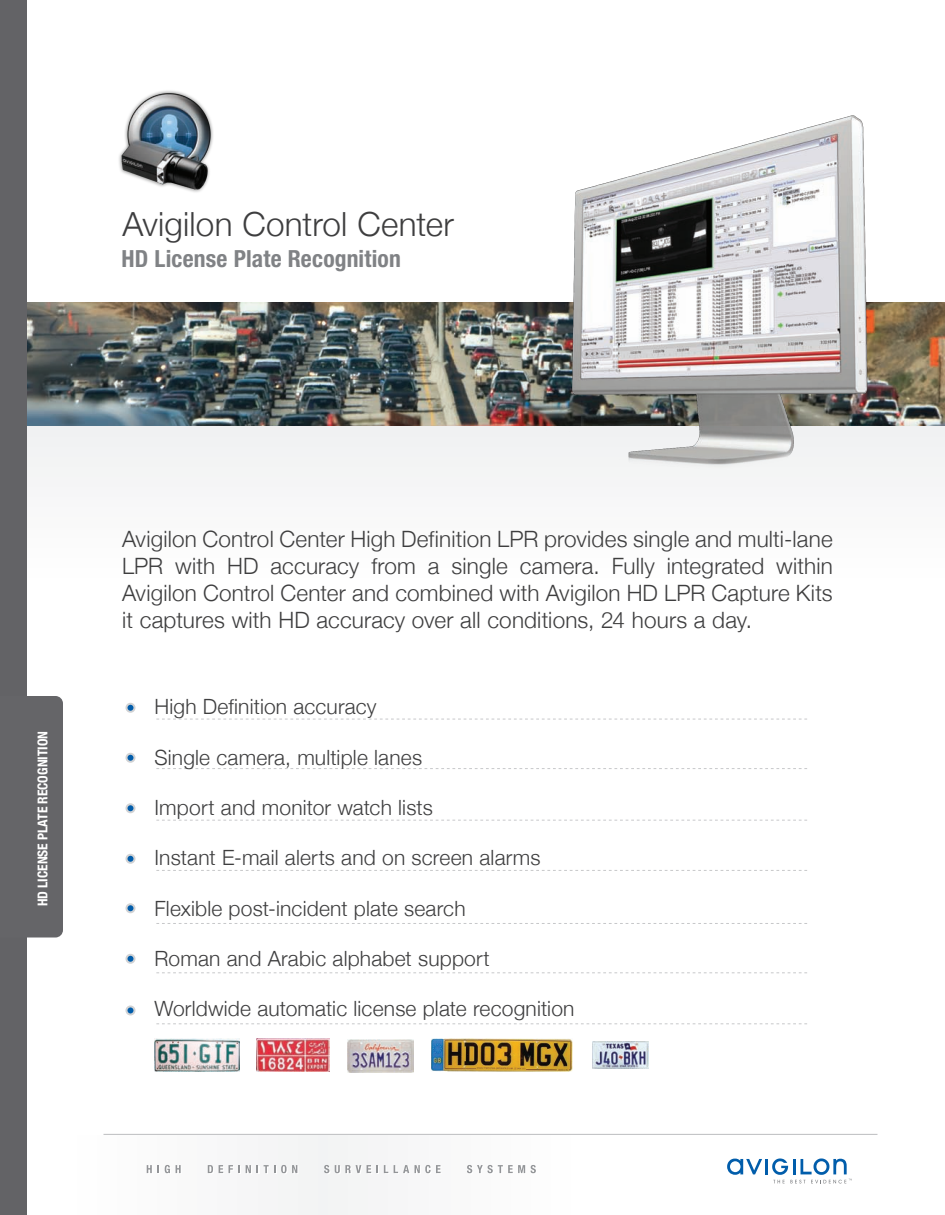
<style>
.page{position:relative;width:945px;height:1215px;background:#fff}
.page>*{position:absolute;margin:0;border:0;box-sizing:border-box;transform-origin:0 0}
.t1{font:300 33.3px "Helvetica Neue";letter-spacing:.005em;color:#3e3e3f}
.t2{font:700 condensed 23.7px "Helvetica Neue";letter-spacing:.005em;color:#808285}
.t3{font:300 22.5px/27px "Helvetica Neue";letter-spacing:.01em;color:#3e3e3f;text-align:justify}
.t4{font:300 21px "Helvetica Neue";letter-spacing:.01em;color:#3e3e3f}
.t5{font:700 condensed 13.5px "Helvetica Neue";color:#fff}
</style>
<div class="page">
<img style="left:27px;top:302px;width:918px;height:125px">
<div style="left:0;top:427px;width:945px;height:186px;background:#fafafa"></div>
<img style="left:524px;top:116px;width:390px;height:351px">
<svg style="left:156px;top:719px;width:651px;height:1px"></svg>
<svg style="left:156px;top:768px;width:651px;height:1px"></svg>
<svg style="left:156px;top:820px;width:651px;height:1px"></svg>
<svg style="left:156px;top:870px;width:651px;height:1px"></svg>
<svg style="left:156px;top:923px;width:651px;height:1px"></svg>
<svg style="left:156px;top:972px;width:651px;height:1px"></svg>
<svg style="left:156px;top:1023px;width:651px;height:1px"></svg>
<div style="left:126px;top:704px;width:8px;height:8px;background:#015dab;border-radius:50%"></div>
<div style="left:125px;top:703px;width:10px;height:10px;border:2px solid #d1d2d4;border-radius:50%"></div>
<div style="left:126px;top:754px;width:8px;height:8px;background:#015dab;border-radius:50%"></div>
<div style="left:125px;top:753px;width:10px;height:10px;border:2px solid #d1d2d4;border-radius:50%"></div>
<div style="left:126px;top:804px;width:8px;height:8px;background:#015dab;border-radius:50%"></div>
<div style="left:125px;top:803px;width:10px;height:10px;border:2px solid #d1d2d4;border-radius:50%"></div>
<div style="left:126px;top:855px;width:8px;height:8px;background:#015dab;border-radius:50%"></div>
<div style="left:125px;top:854px;width:10px;height:10px;border:2px solid #d1d2d4;border-radius:50%"></div>
<div style="left:126px;top:904px;width:8px;height:8px;background:#015dab;border-radius:50%"></div>
<div style="left:125px;top:903px;width:10px;height:10px;border:2px solid #d1d2d4;border-radius:50%"></div>
<div style="left:126px;top:955px;width:8px;height:8px;background:#015dab;border-radius:50%"></div>
<div style="left:125px;top:954px;width:10px;height:10px;border:2px solid #d1d2d4;border-radius:50%"></div>
<div style="left:126px;top:1006px;width:8px;height:8px;background:#015dab;border-radius:50%"></div>
<div style="left:125px;top:1005px;width:10px;height:10px;border:2px solid #d1d2d4;border-radius:50%"></div>
<img style="left:154px;top:1039px;width:86px;height:32px">
<img style="left:257px;top:1039px;width:72px;height:33px">
<img style="left:348px;top:1039px;width:66px;height:34px">
<img style="left:432px;top:1039px;width:141px;height:32px">
<img style="left:592px;top:1041px;width:56px;height:28px">
<img style="left:119px;top:90px;width:94px;height:102px">
<div style="left:66px;top:1135px;width:513px;height:80px;background:#f9f9f9"></div>
<svg style="left:147px;top:1165px;width:34px;height:9px"></svg>
<svg style="left:208px;top:1165px;width:90px;height:9px"></svg>
<svg style="left:324px;top:1165px;width:117px;height:9px"></svg>
<svg style="left:467px;top:1165px;width:69px;height:9px"></svg>
<hr style="left:103px;top:1134px;width:774px;height:1px;background:#bcbdc0">
<svg style="left:727px;top:1159px;width:35px;height:16px"></svg>
<hr style="left:765px;top:1159px;width:3px;height:15px;background:#015dab">
<svg style="left:772px;top:1158px;width:80px;height:26px"></svg>
<div style="left:0;top:0;width:27px;height:1215px;background:#636366"></div>
<div style="left:27px;top:696px;width:36px;height:242px;background:#656568"></div>
<h1 class="t1" style="left:122px;top:203px;width:333px">Avigilon Control Center</h1>
<p class="t2" style="left:122px;top:244px;width:281px">HD License Plate Recognition</p>
<p class="t5" style="left:34px;top:906px;width:177px;rotate:-90deg">HD LICENSE PLATE RECOGNITION</p>
<p class="t3" style="left:122px;top:525px;width:712px">Avigilon Control Center High Definition LPR provides single and multi-lane LPR with HD accuracy from a single camera. Fully integrated within Avigilon Control Center and combined with Avigilon HD LPR Capture Kits it captures with HD accuracy over all conditions, 24 hours a day.</p>
<p class="t4" style="left:155px;top:694px;width:223px">High Definition accuracy</p>
<p class="t4" style="left:155px;top:744px;width:269px">Single camera, multiple lanes</p>
<p class="t4" style="left:155px;top:795px;width:280px">Import and monitor watch lists</p>
<p class="t4" style="left:155px;top:845px;width:387px">Instant E-mail alerts and on screen alarms</p>
<p class="t4" style="left:155px;top:895px;width:313px">Flexible post-incident plate search</p>
<p class="t4" style="left:155px;top:945px;width:337px">Roman and Arabic alphabet support</p>
<p class="t4" style="left:155px;top:996px;width:422px">Worldwide automatic license plate recognition</p>
</div>
